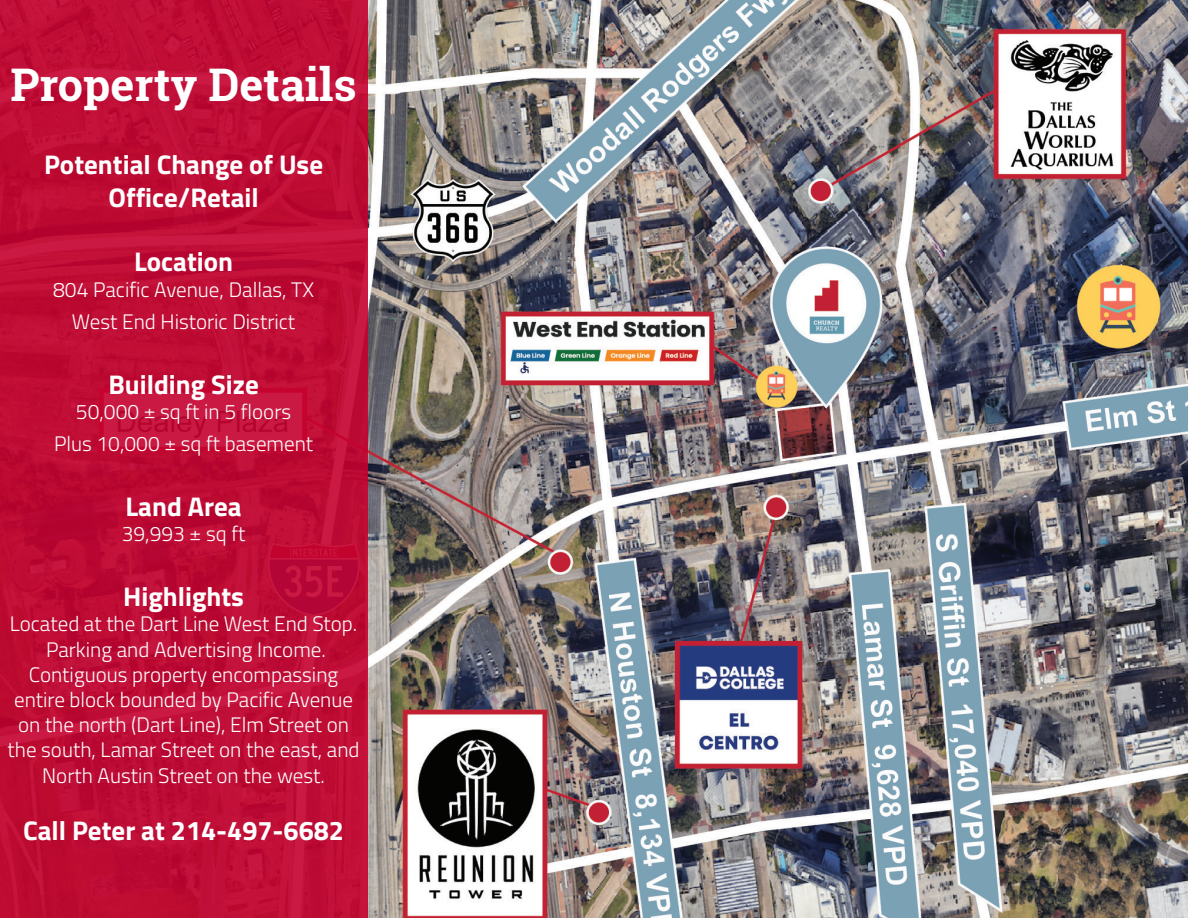
<style>
.page{position:relative;width:1188px;height:918px;background:#fff}
.page>*{position:absolute;margin:0;border:0;box-sizing:border-box;transform-origin:0 0}
.t1{font:700 45px "Roboto Slab";color:#fff}
.t2{font:700 27px/32.4px "Titillium Web";color:#fff;text-align:center}
.t3{font:300 21px/25.2px "Titillium Web";color:#fff;text-align:center}
</style>
<div class="page">
<img style="left:367px;top:0;width:821px;height:918px">
<div style="left:0;top:0;width:367px;height:918px;background:linear-gradient(to right,#be0b34,#c00e37)"></div>
<p class="t1" style="left:10px;top:54px;width:348px">Property Details</p>
<p class="t2" style="left:44px;top:147px;width:281px">Potential Change of Use<br>Office/Retail</p>
<p class="t2" style="left:134px;top:244px;width:101px">Location</p>
<p class="t3" style="left:53px;top:276px;width:262px">804 Pacific Avenue, Dallas, TX</p>
<p class="t3" style="left:72px;top:308px;width:225px">West End Historic District</p>
<p class="t2" style="left:108px;top:367px;width:152px">Building Size</p>
<p class="t3" style="left:76px;top:398px;width:217px">50,000 ± sq ft in 5 floors</p>
<p class="t3" style="left:54px;top:430px;width:261px">Plus 10,000 ± sq ft basement</p>
<p class="t2" style="left:126px;top:489px;width:118px">Land Area</p>
<p class="t3" style="left:122px;top:520px;width:125px">39,993 ± sq ft</p>
<p class="t2" style="left:123px;top:579px;width:122px">Highlights</p>
<p class="t3" style="left:10px;top:610px;width:349px">Located at the Dart Line West End Stop.</p>
<p class="t3" style="left:46px;top:636px;width:281px">Parking and Advertising Income.</p>
<p class="t3" style="left:8px;top:661px;width:354px">Contiguous property encompassing entire block bounded by Pacific Avenue on the north (Dart Line), Elm Street on the south, Lamar Street on the east, and North Austin Street on the west.</p>
<p class="t2" style="left:23px;top:813px;width:323px">Call Peter at 214-497-6682</p>
</div>
